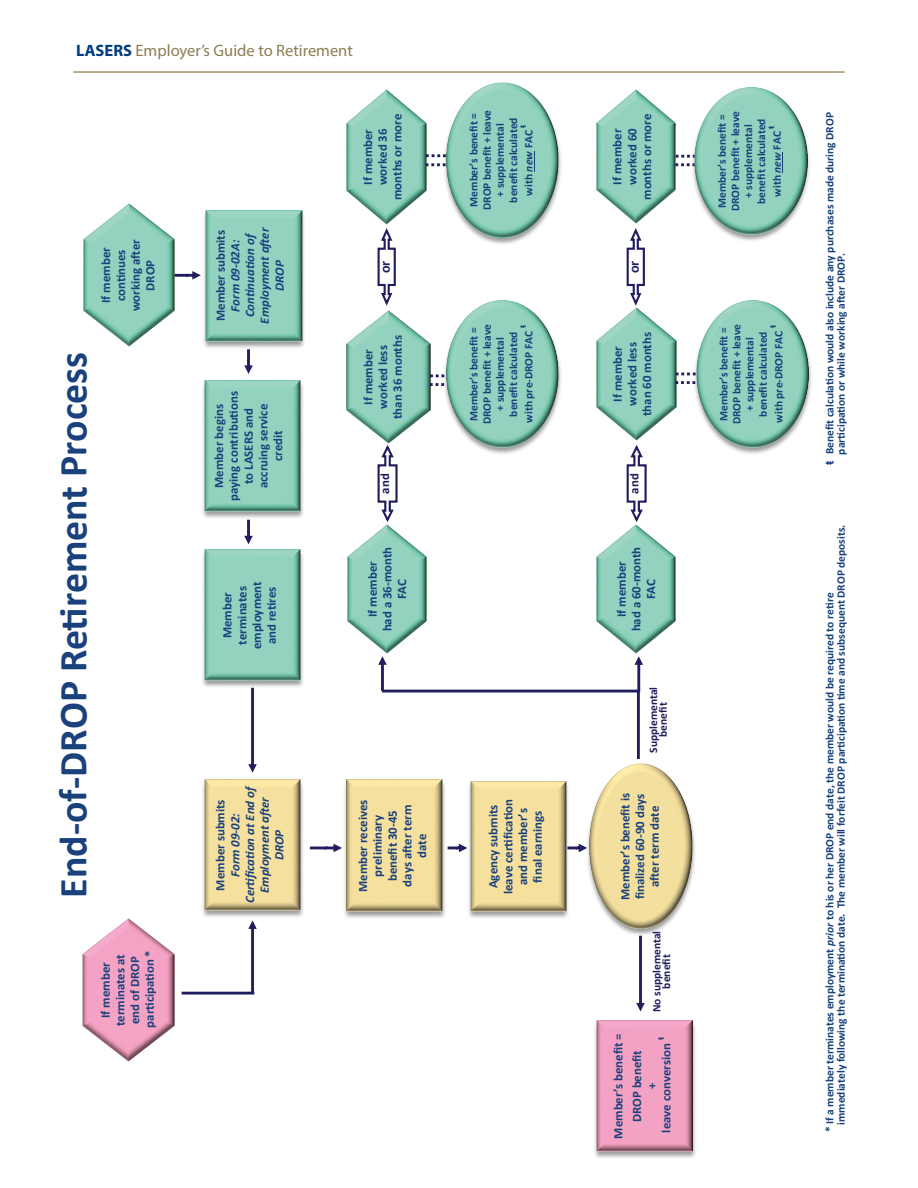
<style>
.page{position:relative;width:918px;height:1188px;background:#fff}
.page>*{position:absolute;margin:0;border:0;box-sizing:border-box;transform-origin:0 0}
.t1{font:700 39.9px "Calibri";color:#1a417c}
.t2{font:16.5px "Myriad Pro";color:#8c7d53}
.t3{font:700 14.25px "Calibri";color:#211e5f}
.t4{font:700 12.9px/14.7px "Calibri";color:#1a417c;text-align:center}
.t5{font:italic 700 12.9px/14.7px "Calibri";color:#1a417c;text-align:center}
.t6{font:700 12.9px "Calibri";color:#211e5f}
.t7{font:700 11.55px "Calibri";color:#1a417c}
.t8{font:700 11.4px/13px "Calibri";color:#1a417c;text-align:center}
.t9{font:700 11.4px/9.8px "Calibri";color:#211e5f;text-align:center}
.t10{font:700 9.3px "Calibri";color:#1a417c}
.s1{font-weight:700;color:#013d7d}
.s2{font-style:italic}
.s3{font-size:12.9px}
</style>
<div class="page">
<hr style="left:73px;top:71px;width:772px;height:2px;background:#a29161">
<svg style="left:244px;top:351px;width:9px;height:23px"></svg>
<img style="left:203px;top:210px;width:101px;height:141px">
<img style="left:206px;top:210px;width:96px;height:131px">
<svg style="left:175px;top:271px;width:26px;height:9px"></svg>
<img style="left:83px;top:204px;width:92px;height:143px">
<img style="left:596px;top:89px;width:80px;height:135px">
<svg style="left:675px;top:155px;width:14px;height:11px"></svg>
<img style="left:689px;top:87px;width:121px;height:154px">
<img style="left:695px;top:88px;width:112px;height:147px">
<svg style="left:782px;top:152px;width:1px;height:21px"></svg>
<img style="left:347px;top:89px;width:80px;height:135px">
<svg style="left:426px;top:154px;width:15px;height:3px"></svg>
<svg style="left:426px;top:163px;width:14px;height:3px"></svg>
<img style="left:442px;top:141px;width:119px;height:103px">
<img style="left:447px;top:82px;width:112px;height:156px">
<svg style="left:534px;top:151px;width:1px;height:21px"></svg>
<svg style="left:626px;top:228px;width:19px;height:78px"></svg>
<svg style="left:377px;top:228px;width:19px;height:78px"></svg>
<svg style="left:248px;top:691px;width:9px;height:82px"></svg>
<img style="left:594px;top:1020px;width:102px;height:138px">
<img style="left:596px;top:1021px;width:96px;height:130px">
<svg style="left:636px;top:939px;width:9px;height:72px"></svg>
<img style="left:344px;top:779px;width:104px;height:139px">
<img style="left:347px;top:780px;width:96px;height:132px">
<img style="left:467px;top:781px;width:101px;height:137px">
<img style="left:470px;top:782px;width:96px;height:130px">
<svg style="left:448px;top:844px;width:19px;height:8px"></svg>
<svg style="left:310px;top:844px;width:32px;height:8px"></svg>
<img style="left:587px;top:763px;width:108px;height:176px">
<img style="left:590px;top:764px;width:102px;height:165px">
<svg style="left:567px;top:844px;width:20px;height:8px"></svg>
<img style="left:83px;top:918px;width:92px;height:143px">
<img style="left:202px;top:779px;width:101px;height:138px">
<img style="left:204px;top:780px;width:97px;height:130px">
<hr style="left:182px;top:992px;width:72px;height:3px;background:#211e5f">
<svg style="left:248px;top:920px;width:9px;height:73px"></svg>
<hr style="left:382px;top:690px;width:258px;height:2px;background:#211e5f">
<svg style="left:378px;top:656px;width:9px;height:35px"></svg>
<svg style="left:635px;top:656px;width:8px;height:35px"></svg>
<hr style="left:637px;top:691px;width:3px;height:68px;background:#211e5f">
<img style="left:347px;top:310px;width:83px;height:132px">
<svg style="left:430px;top:374px;width:9px;height:3px"></svg>
<svg style="left:430px;top:383px;width:9px;height:3px"></svg>
<img style="left:441px;top:356px;width:120px;height:98px">
<img style="left:447px;top:300px;width:112px;height:148px">
<svg style="left:244px;top:521px;width:9px;height:23px"></svg>
<img style="left:202px;top:383px;width:101px;height:138px">
<img style="left:204px;top:380px;width:97px;height:131px">
<img style="left:202px;top:549px;width:101px;height:142px">
<img style="left:204px;top:550px;width:97px;height:131px">
<img style="left:597px;top:307px;width:79px;height:134px">
<svg style="left:676px;top:373px;width:14px;height:2px"></svg>
<svg style="left:675px;top:381px;width:15px;height:3px"></svg>
<img style="left:692px;top:354px;width:120px;height:100px">
<img style="left:696px;top:300px;width:112px;height:148px">
<img style="left:347px;top:525px;width:80px;height:128px">
<img style="left:596px;top:525px;width:80px;height:128px">
<svg style="left:626px;top:445px;width:21px;height:80px"></svg>
<svg style="left:377px;top:442px;width:21px;height:83px"></svg>
<h2 class="t2" style="left:76px;top:40px;width:278px"><span class="s1">LASERS</span> Employer’s Guide to Retirement</h2>
<p class="t4" style="left:360px;top:200px;width:88px;rotate:-90deg">If member worked 36 months or more</p>
<p class="t8" style="left:467px;top:210px;width:102px;text-align:left;rotate:-90deg">Member’s benefit =<br>DROP benefit + leave</p>
<p class="t7" style="left:492px;top:197px;width:75px;rotate:-90deg">+ supplemental</p>
<p class="t8" style="left:505px;top:203px;width:87px;line-height:15.6px;rotate:-90deg">benefit calculated with <span class="s2">new</span> FAC</p>
<p class="t10" style="left:516px;top:128px;width:5px;rotate:-90deg">ŧ</p>
<p class="t4" style="left:610px;top:200px;width:88px;rotate:-90deg">If member worked 60 months or more</p>
<p class="t8" style="left:715px;top:211px;width:102px;rotate:-90deg">Member’s benefit =<br>DROP benefit + leave + supplemental benefit calculated</p>
<p class="t10" style="left:764px;top:129px;width:5px;rotate:-90deg">ŧ</p>
<p class="t8" style="left:770px;top:197px;width:67px;rotate:-90deg">with <span class="s2">new</span> FAC</p>
<p class="t4" style="left:98px;top:311px;width:73px;rotate:-90deg">If member continues working after<br>DROP</p>
<h1 class="t1" style="left:45px;top:898px;width:548px;rotate:-90deg">End-of-DROP Retirement Process</h1>
<p class="t4" style="left:98px;top:1028px;width:79px;rotate:-90deg">If member terminates at end of DROP participation *</p>
<p class="t4" style="left:213px;top:321px;width:93px;rotate:-90deg">Member submits</p>
<p class="t5" style="left:227px;top:324px;width:98px;rotate:-90deg">Form 09-02A:<br>Continuation of<br>Employment after<br>DROP</p>
<p class="t4" style="left:211px;top:501px;width:111px;rotate:-90deg">Member begins paying contributions to LASERS and accruing service credit</p>
<p class="t4" style="left:220px;top:649px;width:70px;rotate:-90deg">Member terminates employment and retires</p>
<p class="t5" style="left:227px;top:903px;width:120px;rotate:-90deg">Form 09-02:<br>Certification at End of<br>Employment after<br>DROP</p>
<p class="t4" style="left:213px;top:891px;width:93px;rotate:-90deg">Member submits</p>
<p class="t3" style="left:375px;top:273px;width:14px;rotate:-90deg">or</p>
<p class="t3" style="left:624px;top:273px;width:14px;rotate:-90deg">or</p>
<p class="t4" style="left:360px;top:419px;width:85px;rotate:-90deg">If member worked less than 36 months</p>
<p class="t8" style="left:467px;top:424px;width:102px;text-align:left;rotate:-90deg">Member’s benefit =<br>DROP benefit + leave</p>
<p class="t10" style="left:516px;top:328px;width:5px;rotate:-90deg">ŧ</p>
<p class="t7" style="left:492px;top:411px;width:75px;rotate:-90deg">+ supplemental</p>
<p class="t8" style="left:505px;top:423px;width:93px;line-height:15.6px;rotate:-90deg">benefit calculated with pre-DROP FAC</p>
<p class="t4" style="left:610px;top:416px;width:85px;rotate:-90deg">If member worked less than 60 months</p>
<p class="t8" style="left:717px;top:424px;width:102px;rotate:-90deg">Member’s benefit =<br>DROP benefit + leave + supplemental benefit calculated</p>
<p class="t8" style="left:772px;top:423px;width:93px;rotate:-90deg">with pre-DROP FAC</p>
<p class="t10" style="left:766px;top:328px;width:5px;rotate:-90deg">ŧ</p>
<p class="t6" style="left:376px;top:494px;width:22px;rotate:-90deg">and</p>
<p class="t6" style="left:625px;top:494px;width:22px;rotate:-90deg">and</p>
<p class="t4" style="left:365px;top:631px;width:86px;rotate:-90deg">If member<br>had a 36-month<br>FAC</p>
<p class="t4" style="left:614px;top:631px;width:86px;rotate:-90deg">If member<br>had a 60-month<br>FAC</p>
<p class="t9" style="left:648px;top:753px;width:67px;rotate:-90deg">Supplemental benefit</p>
<p class="t4" style="left:355px;top:892px;width:94px;rotate:-90deg">Member receives preliminary benefit 30-45 days after term date</p>
<p class="t4" style="left:486px;top:894px;width:97px;rotate:-90deg">Agency submits leave certification and member’s final earnings</p>
<p class="t4" style="left:617px;top:900px;width:108px;rotate:-90deg">Member’s benefit is finalized 60-90 days after term date</p>
<p class="t9" style="left:651px;top:1012px;width:83px;rotate:-90deg">No supplemental benefit</p>
<p class="t4" style="left:609px;top:1139px;width:107px;line-height:18.6px;rotate:-90deg">Member’s benefit =<br>DROP benefit</p>
<p class="t4" style="left:644px;top:1133px;width:91px;rotate:-90deg">+<br>leave conversion</p>
<p class="t10" style="left:654px;top:1040px;width:5px;rotate:-90deg">ŧ</p>
<p class="t8" style="left:823px;top:465px;width:354px;rotate:-90deg"><span class="s3">ŧ</span> Benefit calculation would also include any purchases made during DROP</p>
<p class="t8" style="left:834px;top:455px;width:203px;rotate:-90deg">participation or while working after DROP.</p>
<p class="t8" style="left:834px;top:1125px;width:601px;rotate:-90deg">immediately following the termination date. The member will forfeit DROP participation time and subsequent DROP deposits.</p>
<p class="t8" style="left:823px;top:1132px;width:541px;rotate:-90deg">* If a member terminates employment <span class="s2">prior</span> to his or her DROP end date, the member would be required to retire</p>
</div>
